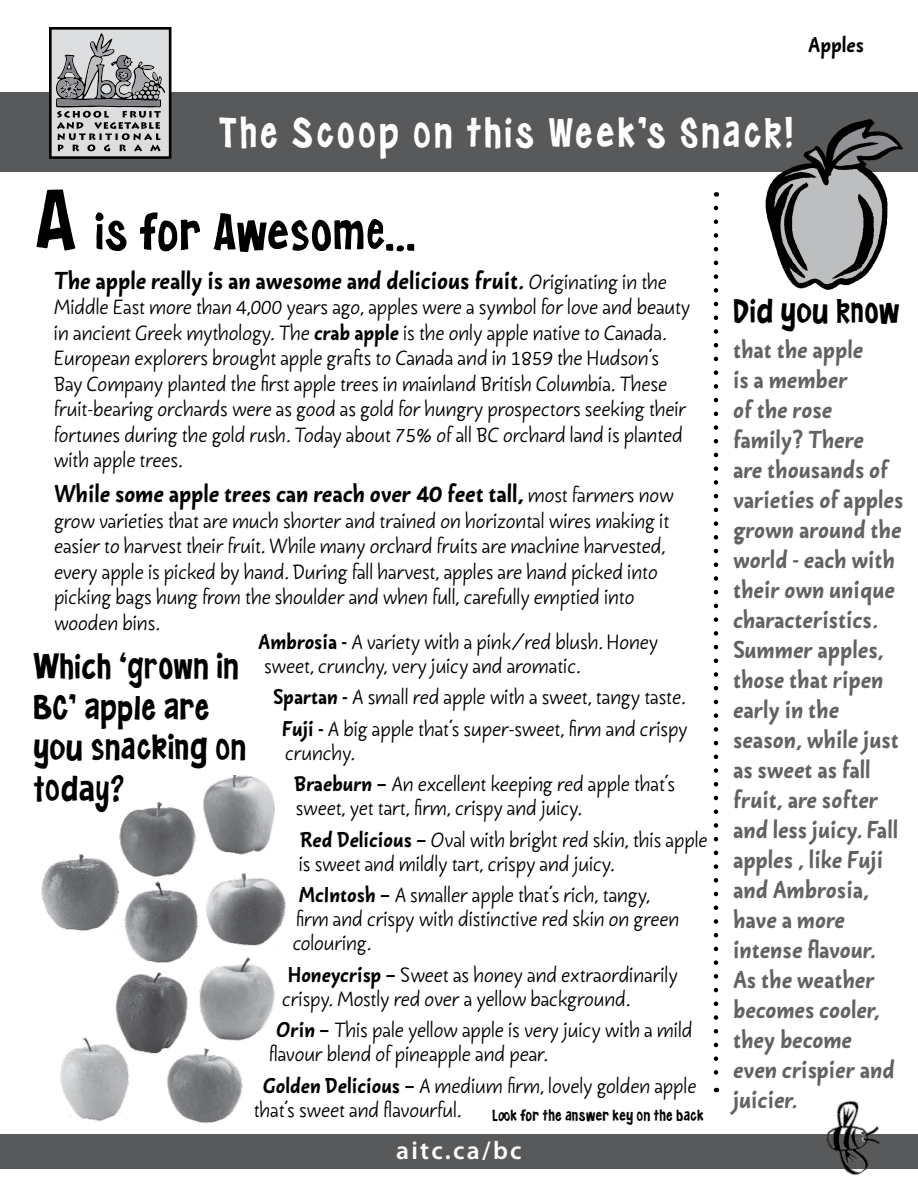
<style>
.page{position:relative;width:918px;height:1188px;background:#fff}
.page>*{position:absolute;margin:0;border:0;box-sizing:border-box;transform-origin:0 0}
.t1{font:54px "Muttonbird Fill";color:#000}
.t2{font:45px "Muttonbird Fill";letter-spacing:.05em;color:#fff}
.t3{font:37.5px/40.5px "Muttonbird Fill";color:#000}
.t4{font:36px "Muttonbird Fill";color:#000}
.t5{font:600 25.5px "Myriad Pro";letter-spacing:.09em;color:#fff}
.t6{font:600 24px/30px "Dereza";color:#616264}
.t7{font:600 24px "Dereza";color:#000}
.t8{font:300 21px/25.5px "Dereza";color:#000}
.t9{font:600 21px "Dereza";color:#000}
.t10{font:16.5px "Muttonbird Fill";color:#000}
.s1{font-size:90px}
.s2{font-weight:300;font-size:21px}
.s3{font-weight:600}
</style>
<div class="page">
<div style="left:0;top:93px;width:918px;height:79px;background:#58595b"></div>
<div style="left:0;top:1134px;width:195px;height:34px;background:#58595b"></div>
<div style="left:195px;top:1134px;width:181px;height:34px;background:#58595b"></div>
<div style="left:376px;top:1134px;width:181px;height:34px;background:#58595b"></div>
<div style="left:557px;top:1134px;width:180px;height:34px;background:#58595b"></div>
<div style="left:737px;top:1134px;width:181px;height:34px;background:#58595b"></div>
<div style="left:50px;top:28px;width:120px;height:130px;background:#dcddde"></div>
<div style="left:49px;top:27px;width:122px;height:132px;border:3px solid #000"></div>
<svg style="left:56px;top:33px;width:109px;height:118px"></svg>
<svg style="left:714px;top:208px;width:4px;height:884px"></svg>
<img style="left:808px;top:1100px;width:87px;height:76px">
<img style="left:765px;top:119px;width:138px;height:171px">
<img style="left:41px;top:775px;width:245px;height:348px">
<p class="t9" style="left:808px;top:33px;width:57px">Apples</p>
<h2 class="t2" style="left:218px;top:105px;width:577px">The Scoop on this Week’s Snack!</h2>
<h1 class="t1" style="left:35px;top:198px;width:383px"><span class="s1">A</span> is for Awesome...</h1>
<p class="t7" style="left:54px;top:267px;width:614px">The apple really is an awesome and delicious fruit. <span class="s2">Originating in the</span></p>
<p class="t8" style="left:54px;top:296px;width:638px">Middle East more than 4,000 years ago, apples were a symbol for love and beauty in ancient Greek mythology. The <span class="s3">crab apple</span> is the only apple native to Canada.<br>European explorers brought apple grafts to Canada and in 1859 the Hudson’s Bay Company planted the first apple trees in mainland British Columbia. These fruit-bearing orchards were as good as gold for hungry prospectors seeking their fortunes during the gold rush. Today about 75% of all BC orchard land is planted with apple trees.</p>
<p class="t7" style="left:54px;top:480px;width:621px">While some apple trees can reach over 40 feet tall, <span class="s2">most farmers now</span></p>
<p class="t8" style="left:54px;top:510px;width:617px">grow varieties that are much shorter and trained on horizontal wires making it easier to harvest their fruit. While many orchard fruits are machine harvested, every apple is picked by hand. During fall harvest, apples are hand picked into picking bags hung from the shoulder and when full, carefully emptied into wooden bins.</p>
<h3 class="t3" style="left:33px;top:647px;width:215px">Which ‘grown in<br>BC’ apple are you snacking on today?</h3>
<p class="t8" style="left:258px;top:632px;width:402px;line-height:24px"><span class="s3">Ambrosia -</span> A variety with a pink/red blush. Honey sweet, crunchy, very juicy and aromatic.</p>
<p class="t8" style="left:273px;top:683px;width:416px;line-height:31.5px;text-align:center"><span class="s3">Spartan -</span> A small red apple with a sweet, tangy taste.<br><span class="s3">Fuji -</span> A big apple that’s super-sweet, firm and crispy</p>
<p class="t8" style="left:294px;top:738px;width:383px;line-height:31.5px;text-indent:-9px">crunchy.<br><span class="s3">Braeburn –</span> An excellent keeping red apple that’s</p>
<p class="t8" style="left:296px;top:794px;width:413px;line-height:31.5px">sweet, yet tart, firm, crispy and juicy.<br><span class="s3">Red Delicious –</span> Oval with bright red skin, this apple</p>
<p class="t8" style="left:299px;top:849px;width:353px;line-height:31.5px">is sweet and mildly tart, crispy and juicy.<br><span class="s3">McIntosh –</span> A smaller apple that’s rich, tangy,</p>
<p class="t8" style="left:293px;top:908px;width:388px;line-height:24px">firm and crispy with distinctive red skin on green colouring.</p>
<p class="t8" style="left:282px;top:964px;width:397px;line-height:24px"><span class="s3">Honeycrisp –</span> Sweet as honey and extraordinarily crispy. Mostly red over a yellow background.</p>
<p class="t8" style="left:269px;top:1019px;width:425px;line-height:24px;text-indent:7px"><span class="s3">Orin –</span> This pale yellow apple is very juicy with a mild flavour blend of pineapple and pear.</p>
<p class="t8" style="left:254px;top:1075px;width:444px;line-height:24px;text-indent:9px"><span class="s3">Golden Delicious –</span> A medium firm, lovely golden apple that’s sweet and flavourful.</p>
<p class="t10" style="left:492px;top:1105px;width:213px">Look for the answer key on the back</p>
<p class="t5" style="left:396px;top:1134px;width:127px">aitc.ca/bc</p>
<h3 class="t4" style="left:733px;top:288px;width:168px">Did you know</h3>
<p class="t6" style="left:733px;top:335px;width:172px">that the apple<br>is a member<br>of the rose family? There<br>are thousands of varieties of apples grown around the world - each with their own unique characteristics.<br>Summer apples, those that ripen early in the season, while just as sweet as fall fruit, are softer and less juicy. Fall apples , like Fuji and Ambrosia, have a more intense flavour.<br>As the weather becomes cooler, they become<br>even crispier and juicier.</p>
</div>
